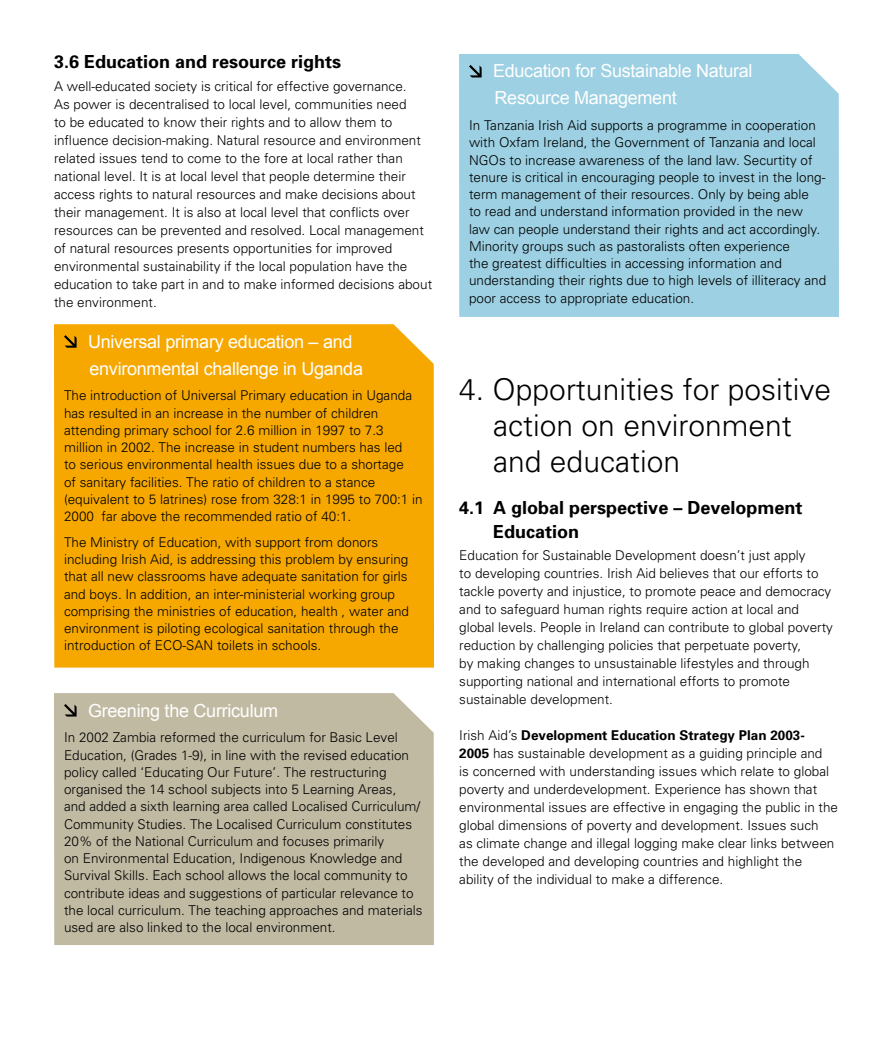
<style>
.page{position:relative;width:893px;height:1063px;background:#fff}
.page>*{position:absolute;margin:0;border:0;box-sizing:border-box;transform-origin:0 0}
.t1{font:300 30px/36px "Univers";color:#000}
.t2{font:18px/27px "Arial";letter-spacing:-.015em;color:#fff}
.t3{font:700 18px/24px "Univers";color:#000}
.t4{font:300 13.5px/17.2px "Univers";color:#000}
.s1{font-weight:700}
</style>
<div class="page">
<div style="left:54px;top:324px;width:380px;height:344px;background:#f6a800"></div>
<svg style="left:64px;top:335px;width:13px;height:13px"></svg>
<div style="left:54px;top:693px;width:380px;height:252px;background:#c1baa3"></div>
<svg style="left:64px;top:704px;width:13px;height:13px"></svg>
<div style="left:459px;top:54px;width:380px;height:263px;background:#9cd0e2"></div>
<svg style="left:469px;top:65px;width:13px;height:12px"></svg>
<h2 class="t3" style="left:54px;top:50px;width:289px">3.6 Education and resource rights</h2>
<p class="t4" style="left:54px;top:77px;width:380px;line-height:18px">A well-educated society is critical for effective governance.<br>As power is decentralised to local level, communities need<br>to be educated to know their rights and to allow them to influence decision-making. Natural resource and environment related issues tend to come to the fore at local rather than national level. It is at local level that people determine their access rights to natural resources and make decisions about their management. It is also at local level that conflicts over resources can be prevented and resolved. Local management of natural resources presents opportunities for improved environmental sustainability if the local population have the education to take part in and to make informed decisions about the environment.</p>
<h2 class="t2" style="left:88px;top:328px;width:276px">Universal primary education – and environmental challenge in Uganda</h2>
<p class="t4" style="left:64px;top:387px;width:360px">The introduction of Universal Primary education in Uganda has resulted in an increase in the number of children attending primary school for 2.6 million in 1 997 to 7.3 million in 2002. The increase in student numbers has led<br>to serious environmental health issues due to a shortage<br>of sanitary facilities. The ratio of children to a stance (equivalent to 5 latrines) rose from 328:1 in 1 995 to 700:1 in 2000 far above the recommended ratio of 40:1 .</p>
<p class="t4" style="left:64px;top:534px;width:347px">The Ministry of Education, with support from donors including Irish Aid, is addressing this problem by ensuring that all new classrooms have adequate sanitation for girls and boys. In addition, an inter-ministerial working group comprising the ministries of education, health , water and environment is piloting ecological sanitation through the introduction of ECO-SAN toilets in schools.</p>
<h2 class="t2" style="left:88px;top:697px;width:192px">Greening the Curriculum</h2>
<p class="t4" style="left:64px;top:729px;width:360px">In 2002 Zambia reformed the curriculum for Basic Level Education, (Grades 1 -9), in line with the revised education policy called ‘Educating Our Future’. The restructuring organised the 1 4 school subjects into 5 Learning Areas,<br>and added a sixth learning area called Localised Curriculum/ Community Studies. The Localised Curriculum constitutes 20% of the National Curriculum and focuses primarily<br>on Environmental Education, Indigenous Knowledge and Survival Skills. Each school allows the local community to contribute ideas and suggestions of particular relevance to the local curriculum. The teaching approaches and materials used are also linked to the local environment.</p>
<h2 class="t2" style="left:493px;top:58px;width:261px">Education for Sustainable Natural<br>Resource Management</h2>
<p class="t4" style="left:469px;top:117px;width:359px">In Tanzania Irish Aid supports a programme in cooperation with Oxfam Ireland, the Government of Tanzania and local NGOs to increase awareness of the land law. Securtity of tenure is critical in encouraging people to invest in the long&shy;term management of their resources. Only by being able<br>to read and understand information provided in the new law can people understand their rights and act accordingly.<br>Minority groups such as pastoralists often experience<br>the greatest difficulties in accessing information and understanding their rights due to high levels of illiteracy and poor access to appropriate education.</p>
<h1 class="t1" style="left:493px;top:371px;width:339px;text-indent:-34px">4. Opportunities for positive action on environment and education</h1>
<h2 class="t3" style="left:493px;top:495px;width:311px;text-indent:-34px">4.1 A global perspective – Development<br>Education</h2>
<p class="t4" style="left:459px;top:546px;width:375px;line-height:18px">Education for Sustainable Development doesn’t just apply<br>to developing countries. Irish Aid believes that our efforts to tackle poverty and injustice, to promote peace and democracy and to safeguard human rights require action at local and global levels. People in Ireland can contribute to global poverty reduction by challenging policies that perpetuate poverty,<br>by making changes to unsustainable lifestyles and through supporting national and international efforts to promote sustainable development.</p>
<p class="t4" style="left:459px;top:726px;width:380px;line-height:18px">Irish Aid’s <span class="s1">Development Education Strategy Plan 2003- 2005</span> has sustainable development as a guiding principle and<br>is concerned with understanding issues which relate to global poverty and underdevelopment. Experience has shown that environmental issues are effective in engaging the public in the global dimensions of poverty and development. Issues such<br>as climate change and illegal logging make clear links between the developed and developing countries and highlight the ability of the individual to make a difference.</p>
</div>
